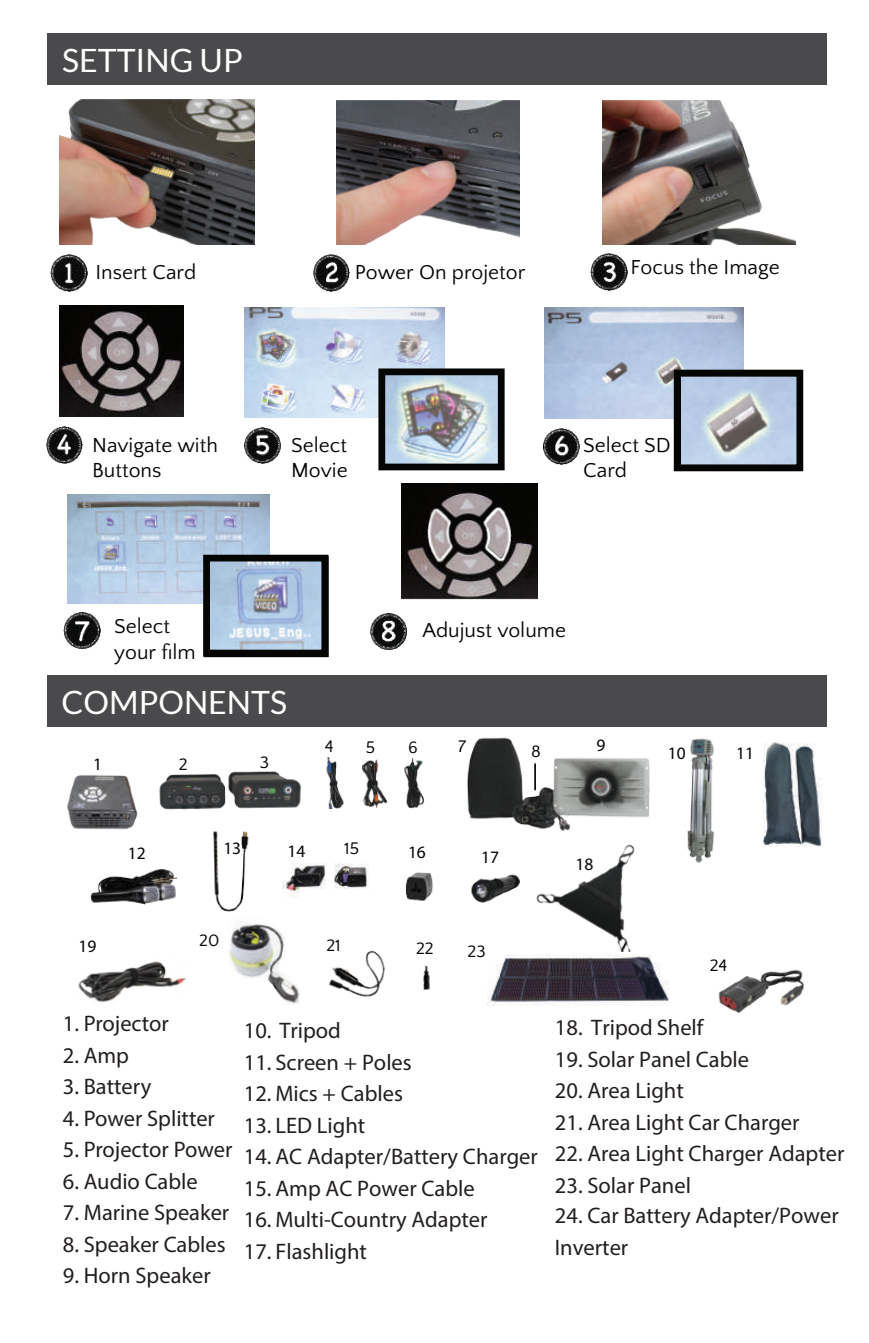
<style>
.page{position:relative;width:869px;height:1343px;background:#fff}
.page>*{position:absolute;margin:0;border:0;box-sizing:border-box;transform-origin:0 0}
.t1{font:32.18px "Lato";color:#fff}
.t2{font:22.5px/31.5px "Myriad Pro";color:#231f20}
.t3{font:21.15px/25.4px "Quattrocento Sans";color:#050504}
.t4{font:17.55px "Myriad Pro";color:#050504}
.t5{font:17.55px "Quattrocento Sans";color:#050504}
</style>
<div class="page">
<img style="left:59px;top:306px;width:125px;height:111px">
<img style="left:337px;top:100px;width:183px;height:145px">
<img style="left:603px;top:101px;width:193px;height:143px">
<img style="left:245px;top:308px;width:199px;height:109px">
<img style="left:386px;top:376px;width:111px;height:86px">
<div style="left:378px;top:368px;width:127px;height:102px;border:7px solid #050504"></div>
<img style="left:401px;top:483px;width:136px;height:117px">
<img style="left:60px;top:100px;width:194px;height:144px">
<img style="left:51px;top:255px;width:37px;height:36px">
<img style="left:313px;top:255px;width:37px;height:36px">
<img style="left:591px;top:254px;width:37px;height:36px">
<img style="left:46px;top:427px;width:37px;height:36px">
<img style="left:244px;top:427px;width:36px;height:37px">
<img style="left:543px;top:428px;width:36px;height:37px">
<img style="left:64px;top:613px;width:36px;height:36px">
<img style="left:371px;top:613px;width:35px;height:36px">
<img style="left:470px;top:493px;width:53px;height:84px">
<img style="left:410px;top:491px;width:60px;height:90px">
<img style="left:544px;top:307px;width:200px;height:111px">
<img style="left:682px;top:378px;width:113px;height:85px">
<div style="left:674px;top:370px;width:129px;height:101px;border:7px solid #050504"></div>
<img style="left:68px;top:494px;width:202px;height:109px">
<img style="left:211px;top:563px;width:109px;height:85px">
<div style="left:203px;top:555px;width:125px;height:101px;border:7px solid #050504"></div>
<div style="left:48px;top:33px;width:779px;height:52px;background:#4a494b"></div>
<div style="left:47px;top:675px;width:779px;height:52px;background:#4a494b"></div>
<img style="left:536px;top:844px;width:99px;height:108px">
<img style="left:184px;top:771px;width:117px;height:38px">
<img style="left:471px;top:874px;width:49px;height:29px">
<img style="left:326px;top:757px;width:99px;height:51px">
<img style="left:91px;top:869px;width:86px;height:36px">
<img style="left:467px;top:737px;width:183px;height:94px">
<img style="left:213px;top:831px;width:36px;height:81px">
<img style="left:487px;top:954px;width:182px;height:52px">
<img style="left:687px;top:738px;width:28px;height:125px">
<img style="left:78px;top:961px;width:108px;height:41px">
<hr style="left:534px;top:764px;width:2px;height:26px;background:#050504">
<img style="left:329px;top:950px;width:56px;height:47px">
<img style="left:423px;top:965px;width:7px;height:25px">
<img style="left:406px;top:872px;width:27px;height:29px">
<img style="left:718px;top:969px;width:86px;height:44px">
<img style="left:66px;top:774px;width:118px;height:56px">
<img style="left:283px;top:863px;width:87px;height:35px">
<img style="left:762px;top:742px;width:61px;height:104px">
<img style="left:229px;top:921px;width:71px;height:84px">
<h1 class="t1" style="left:62px;top:42px;width:182px">SETTING UP</h1>
<p class="t3" style="left:95px;top:260px;width:103px">Insert Card</p>
<p class="t3" style="left:355px;top:260px;width:172px">Power On projetor</p>
<p class="t3" style="left:630px;top:255px;width:151px">Focus the Image</p>
<p class="t3" style="left:92px;top:433px;width:127px">Navigate with<br>Buttons</p>
<p class="t3" style="left:291px;top:433px;width:58px">Select<br>Movie</p>
<p class="t3" style="left:583px;top:433px;width:89px">Select SD<br>Card</p>
<p class="t3" style="left:114px;top:614px;width:57px">Select</p>
<p class="t3" style="left:422px;top:618px;width:145px">Adujust volume</p>
<p class="t3" style="left:114px;top:640px;width:83px">your film</p>
<h1 class="t1" style="left:62px;top:685px;width:227px">COMPONENTS</h1>
<p class="t4" style="left:93px;top:753px;width:10px">1</p>
<p class="t5" style="left:179px;top:755px;width:10px">2</p>
<p class="t5" style="left:260px;top:753px;width:11px">3</p>
<p class="t5" style="left:325px;top:737px;width:10px">4</p>
<p class="t5" style="left:366px;top:738px;width:11px">5</p>
<p class="t5" style="left:408px;top:738px;width:11px">6</p>
<p class="t5" style="left:458px;top:737px;width:9px">7</p>
<p class="t5" style="left:531px;top:742px;width:11px">8</p>
<p class="t4" style="left:596px;top:734px;width:10px">9</p>
<p class="t4" style="left:668px;top:742px;width:19px">10</p>
<p class="t4" style="left:736px;top:742px;width:19px">11</p>
<p class="t4" style="left:128px;top:842px;width:19px">12</p>
<p class="t4" style="left:223px;top:837px;width:19px">13</p>
<p class="t4" style="left:287px;top:840px;width:19px">14</p>
<p class="t5" style="left:344px;top:839px;width:16px">15</p>
<p class="t4" style="left:408px;top:841px;width:19px">16</p>
<p class="t4" style="left:481px;top:847px;width:19px">17</p>
<p class="t4" style="left:576px;top:853px;width:19px">18</p>
<p class="t4" style="left:79px;top:935px;width:19px">19</p>
<p class="t5" style="left:199px;top:931px;width:22px">20</p>
<p class="t5" style="left:326px;top:936px;width:16px">21</p>
<p class="t5" style="left:416px;top:939px;width:19px">22</p>
<p class="t5" style="left:468px;top:942px;width:20px">23</p>
<p class="t2" style="left:63px;top:1007px;width:108px">1. Projector</p>
<p class="t2" style="left:63px;top:1039px;width:68px">2. Amp</p>
<p class="t2" style="left:63px;top:1070px;width:90px">3. Battery</p>
<p class="t2" style="left:63px;top:1102px;width:154px">4. Power Splitter</p>
<p class="t2" style="left:63px;top:1133px;width:171px">5. Projector Power</p>
<p class="t2" style="left:63px;top:1165px;width:137px">6. Audio Cable</p>
<p class="t2" style="left:63px;top:1196px;width:168px">7. Marine Speaker</p>
<p class="t2" style="left:63px;top:1228px;width:164px">8. Speaker Cables</p>
<p class="t2" style="left:63px;top:1259px;width:149px">9. Horn Speaker</p>
<p class="t2" style="left:244px;top:1015px;width:99px">10. Tripod</p>
<p class="t2" style="left:244px;top:1046px;width:169px">11. Screen + Poles</p>
<p class="t2" style="left:244px;top:1078px;width:161px">12. Mics + Cables</p>
<p class="t2" style="left:244px;top:1109px;width:123px">13. LED Light</p>
<p class="t2" style="left:244px;top:1141px;width:295px">14. AC Adapter/Battery Charger</p>
<p class="t2" style="left:244px;top:1172px;width:232px">15. Amp AC Power Cable</p>
<p class="t2" style="left:244px;top:1204px;width:245px">16. Multi-Country Adapter</p>
<p class="t2" style="left:244px;top:1235px;width:125px">17. Flashlight</p>
<p class="t5" style="left:710px;top:956px;width:19px">24</p>
<p class="t2" style="left:555px;top:1011px;width:150px">18. Tripod Shelf</p>
<p class="t2" style="left:555px;top:1043px;width:196px">19. Solar Panel Cable</p>
<p class="t2" style="left:555px;top:1074px;width:130px">20. Area Light</p>
<p class="t2" style="left:555px;top:1106px;width:246px">21. Area Light Car Charger</p>
<p class="t2" style="left:555px;top:1137px;width:291px">22. Area Light Charger Adapter</p>
<p class="t2" style="left:555px;top:1169px;width:138px">23. Solar Panel</p>
<p class="t2" style="left:555px;top:1199px;width:285px">24. Car Battery Adapter/Power<br>Inverter</p>
</div>
